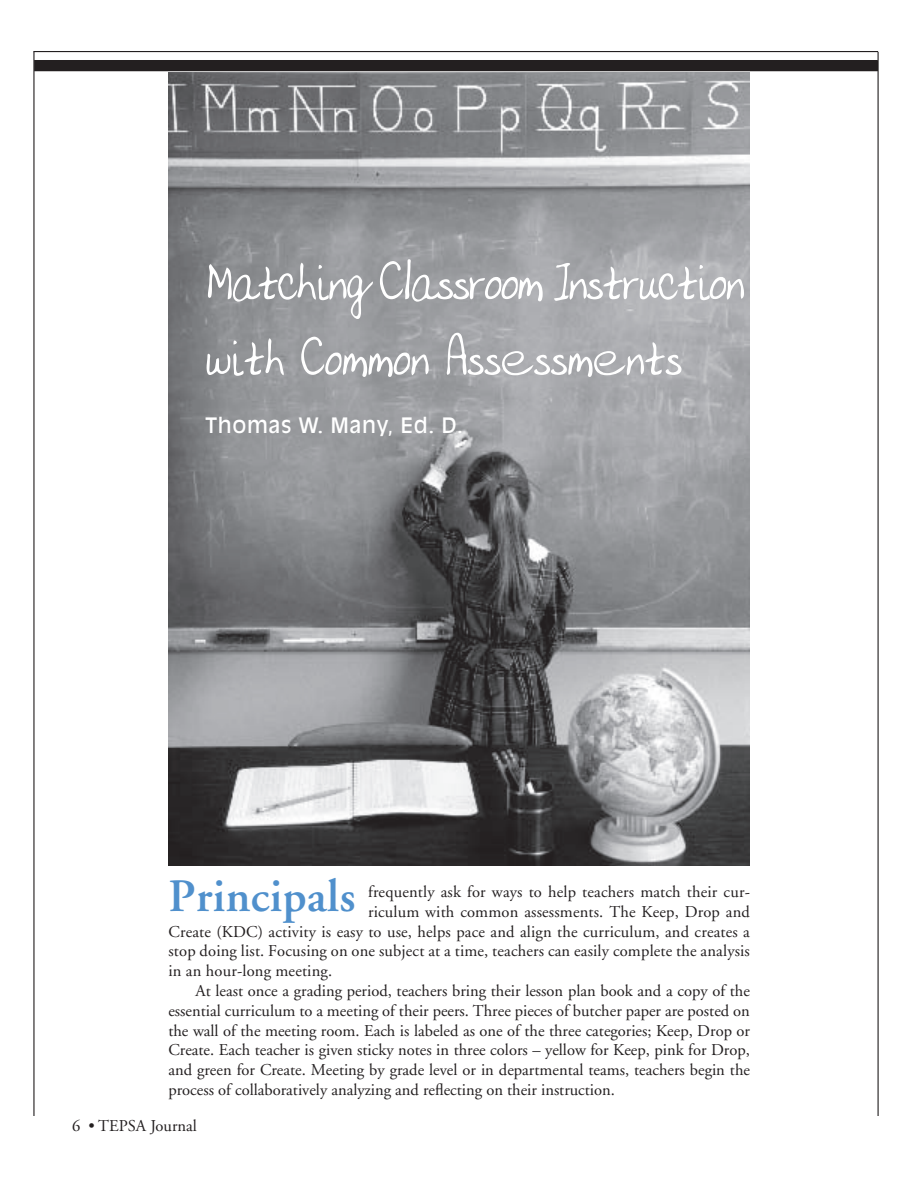
<style>
.page{position:relative;width:918px;height:1188px;background:#fff}
.page>*{position:absolute;margin:0;border:0;box-sizing:border-box;transform-origin:0 0}
.t1{font:54px/75.6px "Badger";letter-spacing:-.015em;color:#fff}
.t2{font:600 46.35px "Adobe Garamond";letter-spacing:.01em;color:#5090cc}
.t3{font:21px "Antique Olive";letter-spacing:.03em;color:#fff}
.t4{font:16.5px "Adobe Garamond";color:#231f20}
</style>
<div class="page">
<hr style="left:33px;top:52px;width:2px;height:1064px;background:#231f20">
<hr style="left:878px;top:52px;width:1px;height:1064px;background:#231f20">
<hr style="left:33px;top:51px;width:845px;height:1px;background:#231f20">
<div style="left:35px;top:61px;width:842px;height:9px;background:#231f20"></div>
<div style="left:34px;top:60px;width:844px;height:11px;border:2px solid #231f20"></div>
<img style="left:168px;top:72px;width:582px;height:793px">
<h1 class="t1" style="left:206px;top:247px;width:540px">Matching Classroom Instruction with Common Assessments</h1>
<p class="t3" style="left:206px;top:413px;width:259px">Thomas W. Many, Ed. D.</p>
<h2 class="t2" style="left:168px;top:871px;width:189px">Principals</h2>
<p class="t4" style="left:368px;top:883px;width:383px">frequently ask for ways to help teachers match their cur-</p>
<p class="t4" style="left:368px;top:903px;width:383px">riculum with common assessments. The Keep, Drop and</p>
<p class="t4" style="left:168px;top:923px;width:583px">Create (KDC) activity is easy to use, helps pace and align the curriculum, and creates a</p>
<p class="t4" style="left:168px;top:942px;width:583px">stop doing list. Focusing on one subject at a time, teachers can easily complete the analysis</p>
<p class="t4" style="left:168px;top:962px;width:165px">in an hour-long meeting.</p>
<p class="t4" style="left:195px;top:982px;width:556px">At least once a grading period, teachers bring their lesson plan book and a copy of the</p>
<p class="t4" style="left:168px;top:1002px;width:583px">essential curriculum to a meeting of their peers. Three pieces of butcher paper are posted on</p>
<p class="t4" style="left:168px;top:1022px;width:583px">the wall of the meeting room. Each is labeled as one of the three categories; Keep, Drop or</p>
<p class="t4" style="left:168px;top:1041px;width:583px">Create. Each teacher is given sticky notes in three colors – yellow for Keep, pink for Drop,</p>
<p class="t4" style="left:168px;top:1061px;width:583px">and green for Create. Meeting by grade level or in departmental teams, teachers begin the</p>
<p class="t4" style="left:168px;top:1081px;width:448px">process of collaboratively analyzing and reflecting on their instruction.</p>
<p class="t4" style="left:72px;top:1117px;width:126px">6 • TEPSA Journal</p>
</div>
